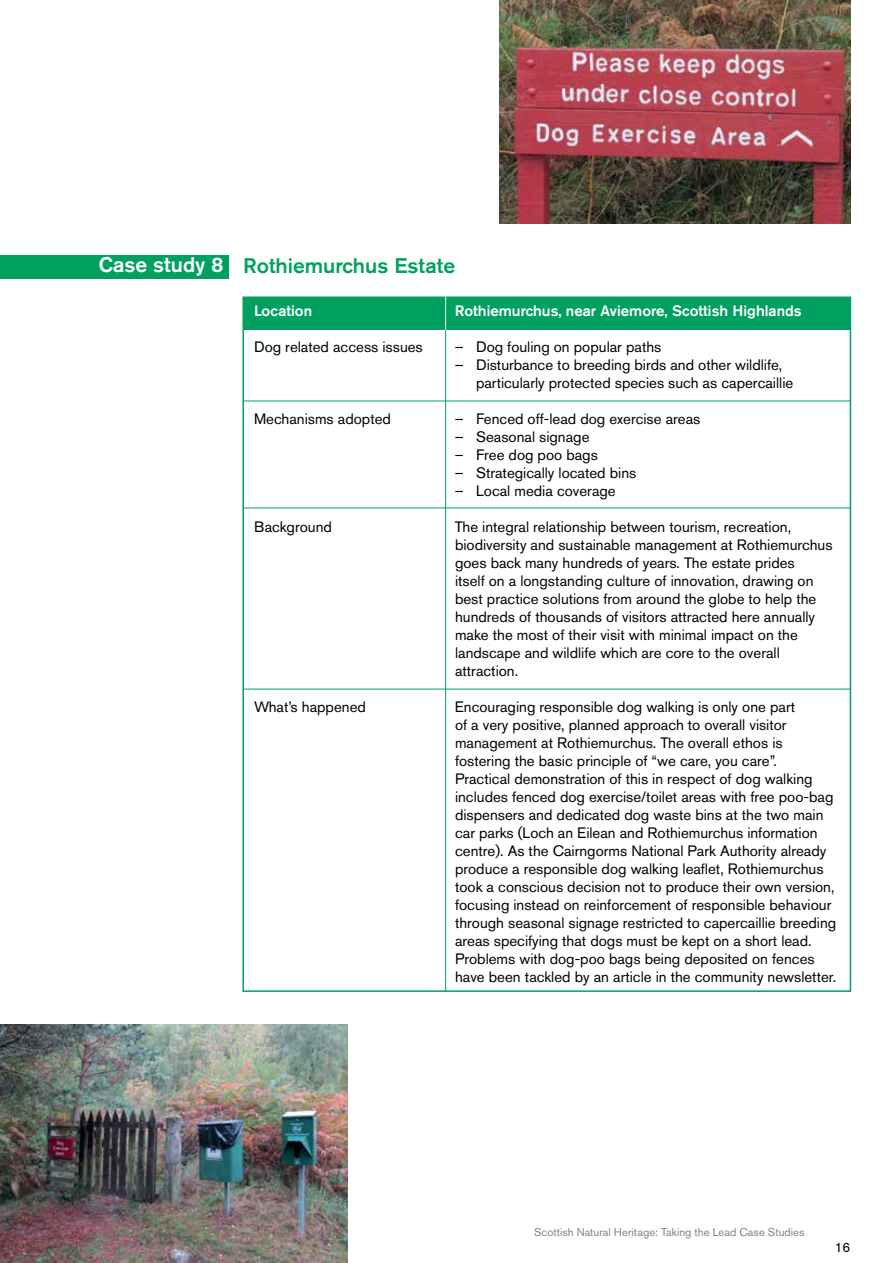
<style>
.page{position:relative;width:893px;height:1263px;background:#fff}
.page>*{position:absolute;margin:0;border:0;box-sizing:border-box;transform-origin:0 0}
.t1{font:500 21px "Akzidenz Grotesk BE";color:#00a160}
.t2{font:15px/18px "Akzidenz Grotesk BE";color:#000}
.t3{font:500 15px "Akzidenz Grotesk BE";color:#fff}
.t4{font:13.5px "Akzidenz Grotesk BE";color:#000}
.t5{font:11.25px "Akzidenz Grotesk BE";color:#808285}
.s1{color:#fff}
</style>
<div class="page">
<div style="left:243px;top:297px;width:607px;height:32px;background:#00a160"></div>
<div style="left:0;top:255px;width:229px;height:24px;background:#00a160"></div>
<hr style="left:243px;top:328px;width:607px;height:2px;background:#00a160">
<hr style="left:243px;top:401px;width:607px;height:1px;background:#00a160">
<hr style="left:243px;top:508px;width:607px;height:1px;background:#00a160">
<hr style="left:243px;top:689px;width:607px;height:1px;background:#00a160">
<hr style="left:445px;top:330px;width:1px;height:661px;background:#00a160">
<hr style="left:445px;top:296px;width:1px;height:34px;background:#fff">
<img style="left:499px;top:0;width:351px;height:223px">
<img style="left:0;top:1024px;width:347px;height:239px">
<h1 class="t1" style="left:99px;top:253px;width:358px"><span class="s1">Case study 8</span> Rothiemurchus Estate</h1>
<p class="t3" style="left:254px;top:301px;width:60px">Location</p>
<p class="t2" style="left:254px;top:337px;width:170px">Dog related access issues</p>
<p class="t3" style="left:455px;top:301px;width:348px">Rothiemurchus, near Aviemore, Scottish Highlands</p>
<p class="t2" style="left:455px;top:337px;width:208px">– Dog fouling on popular paths</p>
<p class="t2" style="left:476px;top:355px;width:319px;text-indent:-21px">– Disturbance to breeding birds and other wildlife, particularly protected species such as capercaillie</p>
<p class="t2" style="left:455px;top:409px;width:247px">– Fenced off-lead dog exercise areas</p>
<p class="t2" style="left:455px;top:427px;width:136px">– Seasonal signage</p>
<p class="t2" style="left:455px;top:445px;width:145px">– Free dog poo bags</p>
<p class="t2" style="left:455px;top:463px;width:183px">– Strategically located bins</p>
<p class="t2" style="left:455px;top:481px;width:162px">– Local media coverage</p>
<p class="t2" style="left:455px;top:517px;width:379px">The integral relationship between tourism, recreation, biodiversity and sustainable management at Rothiemurchus goes back many hundreds of years. The estate prides<br>itself on a longstanding culture of innovation, drawing on best practice solutions from around the globe to help the hundreds of thousands of visitors attracted here annually make the most of their visit with minimal impact on the landscape and wildlife which are core to the overall attraction.</p>
<p class="t2" style="left:455px;top:697px;width:383px">Encouraging responsible dog walking is only one part<br>of a very positive, planned approach to overall visitor management at Rothiemurchus. The overall ethos is fostering the basic principle of “we care, you care”.<br>Practical demonstration of this in respect of dog walking includes fenced dog exercise/toilet areas with free poo-bag dispensers and dedicated dog waste bins at the two main car parks (Loch an Eilean and Rothiemurchus information centre). As the Cairngorms National Park Authority already produce a responsible dog walking leaflet, Rothiemurchus took a conscious decision not to produce their own version, focusing instead on reinforcement of responsible behaviour through seasonal signage restricted to capercaillie breeding areas specifying that dogs must be kept on a short lead.<br>Problems with dog-poo bags being deposited on fences have been tackled by an article in the community newsletter.</p>
<p class="t2" style="left:254px;top:409px;width:138px">Mechanisms adopted</p>
<p class="t2" style="left:254px;top:517px;width:79px">Background</p>
<p class="t2" style="left:254px;top:697px;width:113px">What’s happened</p>
<p class="t5" style="left:534px;top:1225px;width:272px">Scottish Natural Heritage: Taking the Lead Case Studies</p>
<p class="t4" style="left:835px;top:1239px;width:17px">16</p>
</div>
